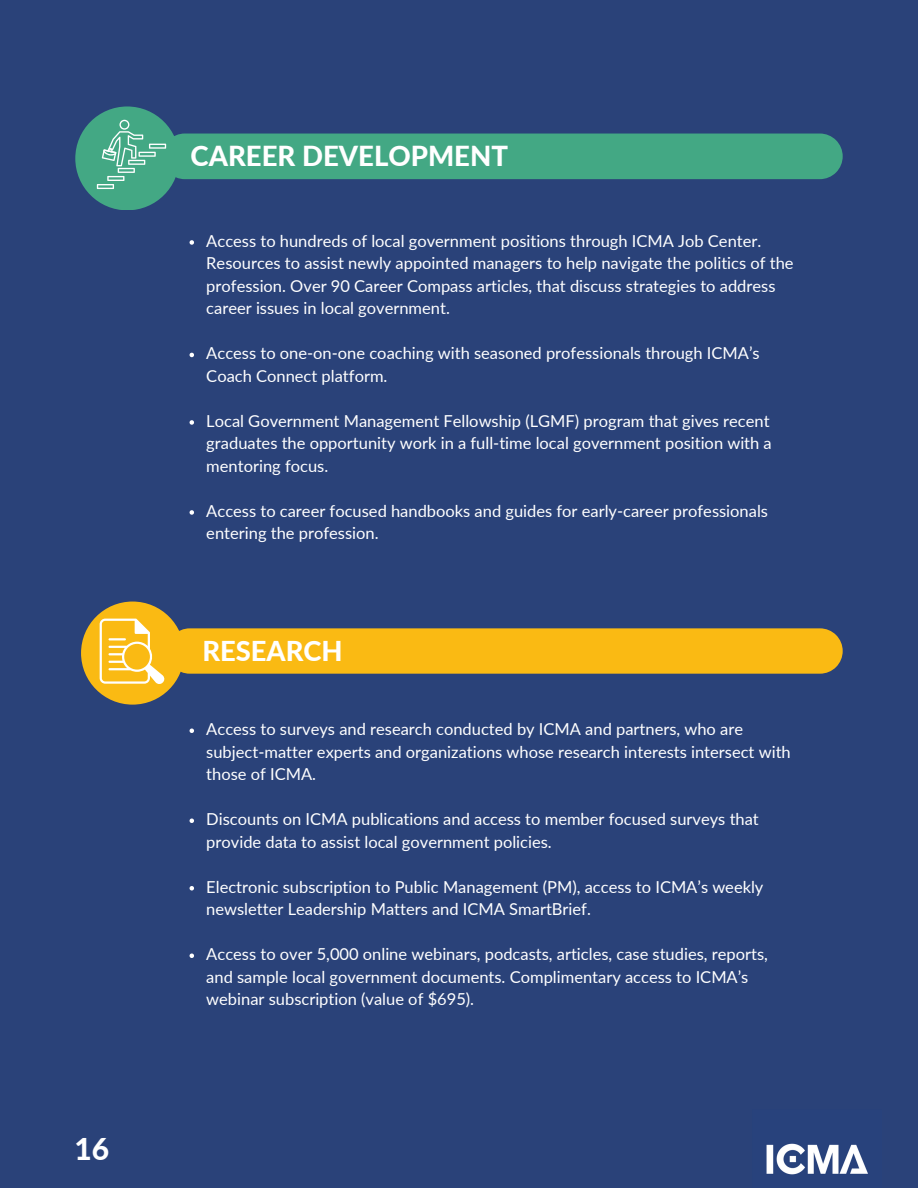
<style>
.page{position:relative;width:918px;height:1188px;background:#2a4279}
.page>*{position:absolute;margin:0;border:0;box-sizing:border-box;transform-origin:0 0}
.t1{font:800 30px "Lato";color:#fff}
.t2{font:800 27.6px "Lato";color:#fff}
.t3{font:800 27.3px "Lato";color:#fff}
.t4{font:16.5px/22.5px "Lato";color:#fff}
</style>
<div class="page">
<img style="left:766px;top:1143px;width:102px;height:32px">
<svg style="left:190px;top:240px;width:4px;height:5px"></svg>
<svg style="left:190px;top:353px;width:4px;height:4px"></svg>
<svg style="left:190px;top:420px;width:4px;height:5px"></svg>
<svg style="left:190px;top:510px;width:4px;height:5px"></svg>
<div style="left:75px;top:106px;width:104px;height:104px;background:#43a884;border-radius:50%"></div>
<svg style="left:97px;top:120px;width:746px;height:69px"></svg>
<svg style="left:190px;top:729px;width:4px;height:4px"></svg>
<svg style="left:190px;top:819px;width:4px;height:4px"></svg>
<svg style="left:190px;top:886px;width:4px;height:5px"></svg>
<svg style="left:190px;top:954px;width:4px;height:4px"></svg>
<div style="left:81px;top:602px;width:103px;height:103px;background:#faba13;border-radius:50%"></div>
<svg style="left:100px;top:619px;width:743px;height:68px"></svg>
<h1 class="t1" style="left:74px;top:1130px;width:36px">16</h1>
<h2 class="t2" style="left:191px;top:139px;width:319px">CAREER DEVELOPMENT</h2>
<p class="t4" style="left:206px;top:229px;width:589px">Access to hundreds of local government positions through ICMA Job Center.<br>Resources to assist newly appointed managers to help navigate the politics of the profession. Over 90 Career Compass articles, that discuss strategies to address career issues in local government.</p>
<p class="t4" style="left:206px;top:342px;width:555px">Access to one-on-one coaching with seasoned professionals through ICMA’s<br>Coach Connect platform.</p>
<p class="t4" style="left:206px;top:409px;width:567px">Local Government Management Fellowship (LGMF) program that gives recent graduates the opportunity work in a full-time local government position with a mentoring focus.</p>
<p class="t4" style="left:206px;top:499px;width:563px">Access to career focused handbooks and guides for early-career professionals entering the profession.</p>
<h3 class="t3" style="left:202px;top:634px;width:142px">RESEARCH</h3>
<p class="t4" style="left:206px;top:718px;width:586px">Access to surveys and research conducted by ICMA and partners, who are subject-matter experts and organizations whose research interests intersect with those of ICMA.</p>
<p class="t4" style="left:206px;top:808px;width:554px">Discounts on ICMA publications and access to member focused surveys that provide data to assist local government policies.</p>
<p class="t4" style="left:206px;top:875px;width:559px">Electronic subscription to Public Management (PM), access to ICMA’s weekly newsletter Leadership Matters and ICMA SmartBrief.</p>
<p class="t4" style="left:206px;top:943px;width:563px">Access to over 5,000 online webinars, podcasts, articles, case studies, reports, and sample local government documents. Complimentary access to ICMA’s webinar subscription (value of $695).</p>
</div>
